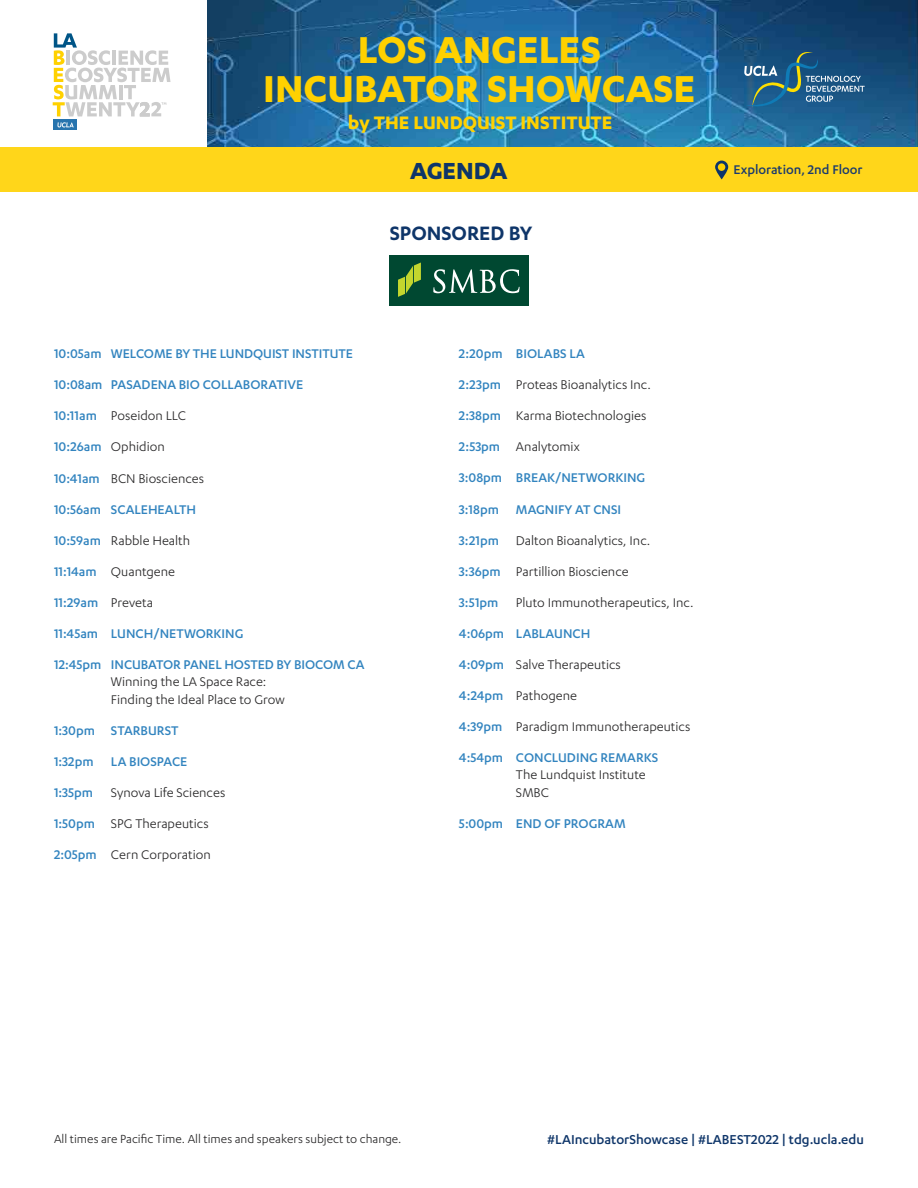
<style>
.page{position:relative;width:918px;height:1188px;background:#fff}
.page>*{position:absolute;margin:0;border:0;box-sizing:border-box;transform-origin:0 0}
.t1{font:700 43.5px/39px "Karbon";color:#ffd100;text-align:center}
.t2{font:700 27px "Karbon";color:#0e3569}
.t3{font:600 22.5px "Karbon";color:#0e3569}
.t4{font:700 21px "Karbon";color:#ffd100}
.t5{font:500 15px "Karbon";color:#0e3569}
.t6{font:14.7px/31px "Karbon";color:#292829}
.t7{font:500 14.7px/31px "Karbon";color:#3284bf}
.t8{font:500 14.7px "Karbon";color:#1b3b6e}
.t9{font:13.5px "Karbon";color:#292829}
.s1{font-weight:400;color:#292829}
.s2{font-weight:500;color:#3284bf}
</style>
<div class="page">
<img style="left:208px;top:0;width:710px;height:148px">
<div style="left:54px;top:119px;width:23px;height:11px;background:#2774ae"></div>
<svg style="left:57px;top:122px;width:17px;height:5px"></svg>
<svg style="left:53px;top:33px;width:118px;height:83px"></svg>
<svg style="left:744px;top:48px;width:121px;height:61px;background:#2e6488"></svg>
<div style="left:0;top:148px;width:918px;height:44px;background:#ffd61a"></div>
<div style="left:389px;top:256px;width:140px;height:50px;background:#004831"></div>
<svg style="left:398px;top:263px;width:23px;height:34px"></svg>
<svg style="left:433px;top:269px;width:87px;height:24px"></svg>
<svg style="left:715px;top:161px;width:13px;height:18px"></svg>
<div style="left:718px;top:163px;width:7px;height:8px;background:#ffd100;border-radius:50%"></div>
<h1 class="t1" style="left:263px;top:29px;width:434px">LOS ANGELES<br>INCUBATOR SHOWCASE</h1>
<h3 class="t4" style="left:348px;top:111px;width:266px">by THE LUNDQUIST INSTITUTE</h3>
<h2 class="t2" style="left:410px;top:155px;width:99px">AGENDA</h2>
<h3 class="t3" style="left:390px;top:221px;width:144px">SPONSORED BY</h3>
<p class="t8" style="left:734px;top:162px;width:131px">Exploration, 2nd Floor</p>
<p class="t7" style="left:54px;top:338px;width:312px">10:05am WELCOME BY THE LUNDQUIST INSTITUTE<br>10:08am PASADENA BIO COLLABORATIVE<br>10:11am <span class="s1">Poseidon LLC<br></span>10:26am <span class="s1">Ophidion<br></span>10:41am <span class="s1">BCN Biosciences<br></span>10:56am SCALEHEALTH<br>10:59am <span class="s1">Rabble Health<br></span>11:14am <span class="s1">Quantgene<br></span>11:29am <span class="s1">Preveta<br></span>11:45am LUNCH/NETWORKING<br>12:45pm INCUBATOR PANEL HOSTED BY BIOCOM CA</p>
<p class="t6" style="left:111px;top:673px;width:175px;line-height:17.5px">Winning the LA Space Race:<br>Finding the Ideal Place to Grow</p>
<p class="t7" style="left:54px;top:714px;width:173px">1:30pm STARBURST<br>1:32pm LA BIOSPACE<br>1:35pm <span class="s1">Synova Life Sciences<br></span>1:50pm <span class="s1">SPG Therapeutics<br></span>2:05pm <span class="s1">Cern Corporation</span></p>
<p class="t6" style="left:459px;top:338px;width:236px"><span class="s2">2:20pm BIOLABS LA<br>2:23pm</span> Proteas Bioanalytics Inc.<br><span class="s2">2:38pm</span> Karma Biotechnologies<br><span class="s2">2:53pm</span> Analytomix<br><span class="s2">3:08pm BREAK/NETWORKING<br>3:18pm MAGNIFY AT CNSI<br>3:21pm</span> Dalton Bioanalytics, Inc.<br><span class="s2">3:36pm</span> Partillion Bioscience<br><span class="s2">3:51pm</span> Pluto Immunotherapeutics, Inc.<br><span class="s2">4:06pm LABLAUNCH<br>4:09pm</span> Salve Therapeutics<br><span class="s2">4:24pm</span> Pathogene<br><span class="s2">4:39pm</span> Paradigm Immunotherapeutics<br><span class="s2">4:54pm CONCLUDING REMARKS</span></p>
<p class="t6" style="left:516px;top:766px;width:131px;line-height:17.5px">The Lundquist Institute<br>SMBC</p>
<p class="t7" style="left:459px;top:808px;width:168px">5:00pm END OF PROGRAM</p>
<p class="t9" style="left:54px;top:1132px;width:349px">All times are Pacific Time. All times and speakers subject to change.</p>
<p class="t5" style="left:547px;top:1132px;width:318px">#LAIncubatorShowcase | #LABEST2022 | tdg.ucla.edu</p>
</div>
